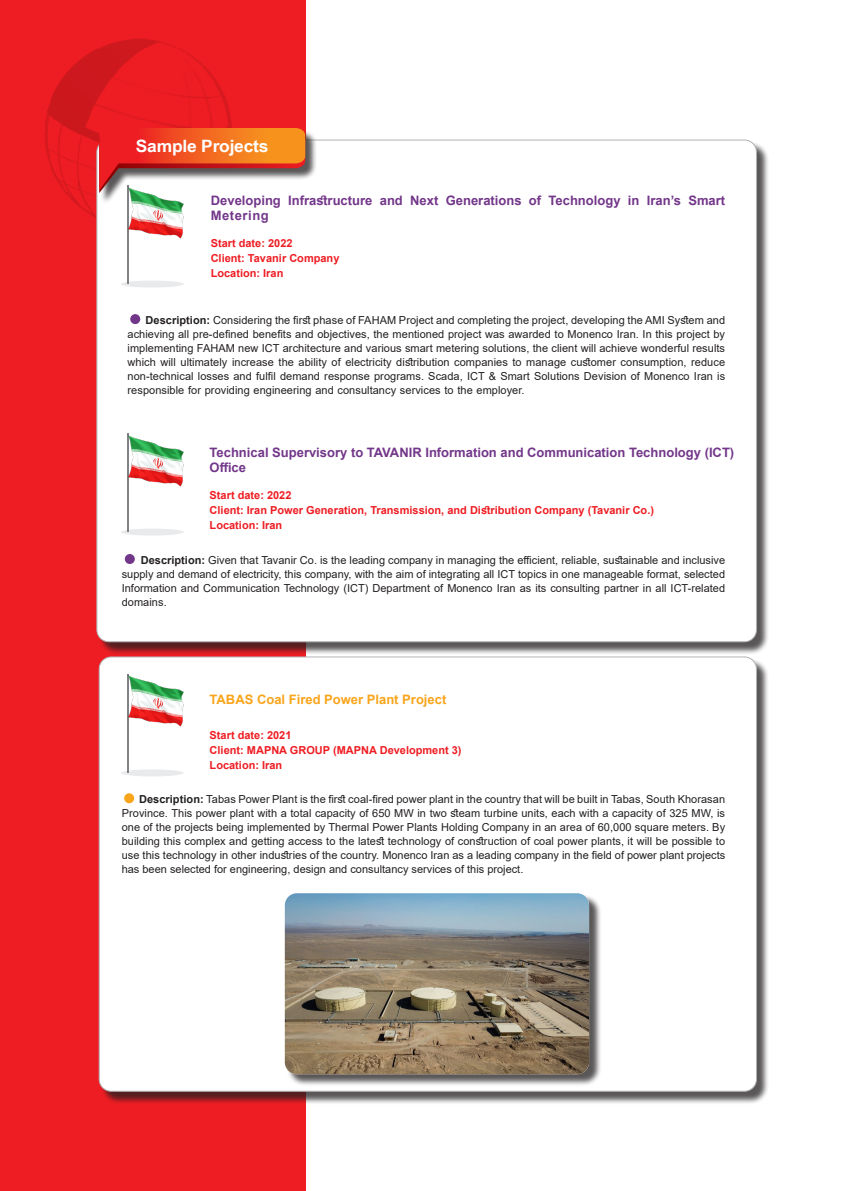
<style>
.page{position:relative;width:842px;height:1191px;background:#fff}
.page>*{position:absolute;margin:0;border:0;box-sizing:border-box;transform-origin:0 0}
.t1{font:700 17px "Arial Narrow";letter-spacing:-.01em;color:#fff;scale:1.25 1}
.t2{font:700 13px/15px "Arial";color:#73378a}
.t3{font:700 13px "Arial";color:#f9a51b}
.t4{font:11px/14px "Arial";color:#231f20;text-align:justify}
.t5{font:700 11px "Arial";color:#ee1d23}
.s1{font-weight:700}
</style>
<div class="page">
<div style="left:0;top:0;width:305px;height:1191px;background:#ee1d23"></div>
<img style="left:45px;top:39px;width:187px;height:178px">
<div style="left:98px;top:141px;width:671px;height:513px;background:#231f20;opacity:.75"></div>
<div style="left:97px;top:140px;width:659px;height:502px;background:#fff;border-radius:12px"></div>
<div style="left:130px;top:314px;width:10px;height:10px;background:#73378a;border-radius:50%"></div>
<div style="left:121px;top:280px;width:63px;height:7px;background:#e9eaeb;border-radius:50%"></div>
<hr style="left:127px;top:185px;width:1px;height:99px;background:#808285">
<img style="left:128px;top:204px;width:56px;height:36px">
<div style="left:100px;top:658px;width:669px;height:446px;background:#231f20;opacity:.75"></div>
<div style="left:99px;top:657px;width:657px;height:434px;background:#fff;border-radius:12px"></div>
<div style="left:124px;top:793px;width:10px;height:10px;background:#f9a51b;border-radius:50%"></div>
<div style="left:121px;top:769px;width:63px;height:7px;background:#e9eaeb;border-radius:50%"></div>
<hr style="left:127px;top:674px;width:1px;height:99px;background:#808285">
<img style="left:127px;top:674px;width:57px;height:55px">
<div style="left:125px;top:554px;width:10px;height:10px;background:#73378a;border-radius:50%"></div>
<div style="left:101px;top:129px;width:217px;height:75px;background:#231f20;opacity:.75"></div>
<svg style="left:99px;top:128px;width:206px;height:65px"></svg>
<div style="left:121px;top:528px;width:63px;height:7px;background:#e9eaeb;border-radius:50%"></div>
<hr style="left:127px;top:433px;width:1px;height:99px;background:#808285">
<img style="left:127px;top:433px;width:57px;height:55px">
<div style="left:286px;top:894px;width:316px;height:192px;background:#231f20;opacity:.75"></div>
<img style="left:285px;top:893px;width:304px;height:181px">
<p class="t1" style="left:136px;top:133px;width:108px">Sample Projects</p>
<p class="t2" style="left:211px;top:193px;width:516px">Developing Infrastructure and Next Generations of Technology in Iran’s Smart<br>Metering</p>
<p class="t5" style="left:211px;top:236px;width:83px">Start date: 2022</p>
<p class="t5" style="left:211px;top:251px;width:130px">Client: Tavanir Company</p>
<p class="t5" style="left:211px;top:266px;width:74px">Location: Iran</p>
<p class="t4" style="left:128px;top:313px;width:599px;text-indent:18px"><span class="s1">Description:</span> Considering the first phase of FAHAM Project and completing the project, developing the AMI System and achieving all pre-defined benefits and objectives, the mentioned project was awarded to Monenco Iran. In this project by implementing FAHAM new ICT architecture and various smart metering solutions, the client will achieve wonderful results which will ultimately increase the ability of electricity distribution companies to manage customer consumption, reduce non-technical losses and fulfil demand response programs. Scada, ICT &amp; Smart Solutions Devision of Monenco Iran is responsible for providing engineering and consultancy services to the employer.</p>
<p class="t2" style="left:210px;top:444px;width:526px">Technical Supervisory to TAVANIR Information and Communication Technology (ICT)<br>Office</p>
<p class="t5" style="left:210px;top:487px;width:83px">Start date: 2022</p>
<p class="t5" style="left:210px;top:502px;width:446px">Client: Iran Power Generation, Transmission, and Distribution Company (Tavanir Co.)</p>
<p class="t5" style="left:210px;top:517px;width:74px">Location: Iran</p>
<p class="t4" style="left:122px;top:553px;width:605px;text-indent:19px"><span class="s1">Description:</span> Given that Tavanir Co. is the leading company in managing the efficient, reliable, sustainable and inclusive supply and demand of electricity, this company, with the aim of integrating all ICT topics in one manageable format, selected Information and Communication Technology (ICT) Department of Monenco Iran as its consulting partner in all ICT-related domains.</p>
<p class="t3" style="left:210px;top:690px;width:238px">TABAS Coal Fired Power Plant Project</p>
<p class="t5" style="left:210px;top:727px;width:83px">Start date: 2021</p>
<p class="t5" style="left:210px;top:742px;width:253px">Client: MAPNA GROUP (MAPNA Development 3)</p>
<p class="t5" style="left:210px;top:757px;width:74px">Location: Iran</p>
<p class="t4" style="left:122px;top:792px;width:605px;text-indent:17px"><span class="s1">Description:</span> Tabas Power Plant is the first coal-fired power plant in the country that will be built in Tabas, South Khorasan Province. This power plant with a total capacity of 650 MW in two steam turbine units, each with a capacity of 325 MW, is one of the projects being implemented by Thermal Power Plants Holding Company in an area of 60,000 square meters. By building this complex and getting access to the latest technology of construction of coal power plants, it will be possible to use this technology in other industries of the country. Monenco Iran as a leading company in the field of power plant projects has been selected for engineering, design and consultancy services of this project.</p>
</div>
